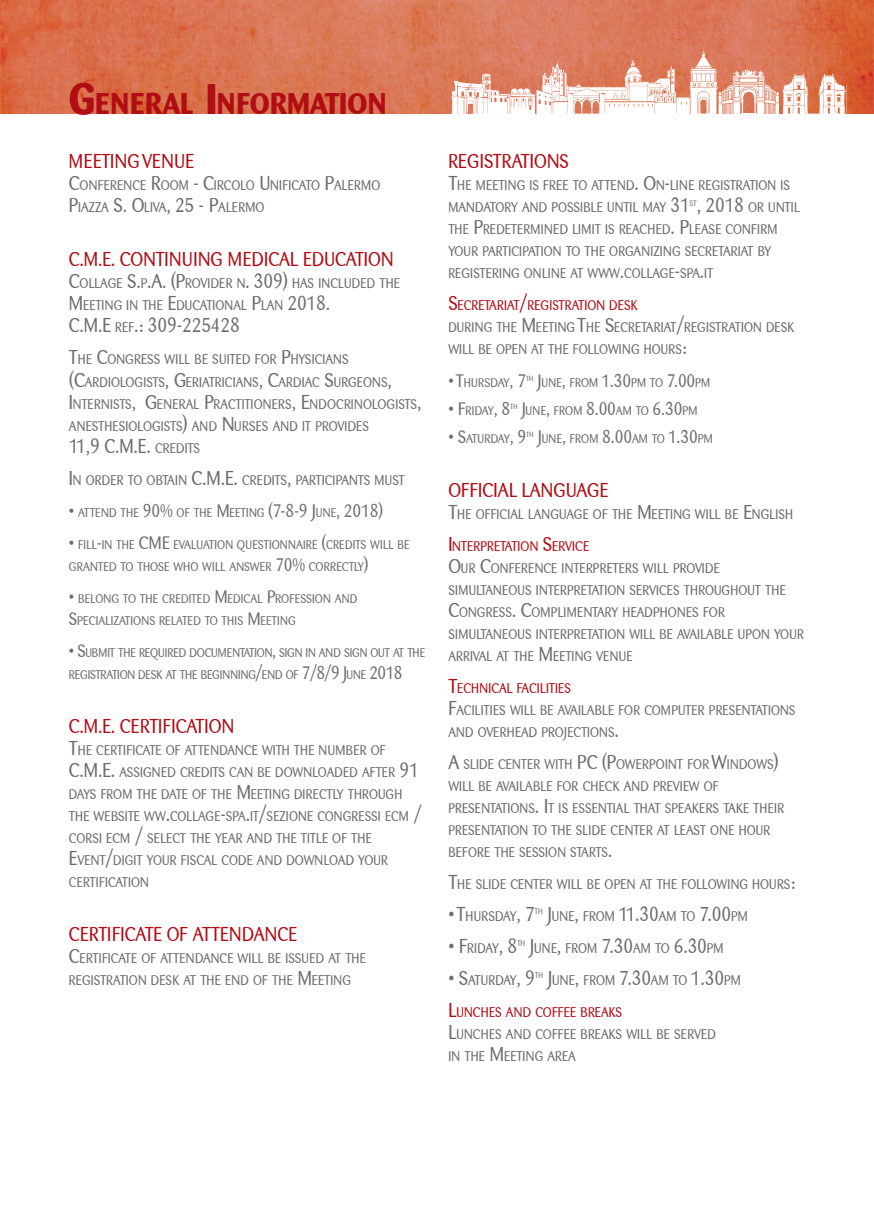
<style>
.page{position:relative;width:874px;height:1225px;background:#fff}
.page>*{position:absolute;margin:0;border:0;box-sizing:border-box;transform-origin:0 0}
.t1{font:700 29.8px "Barmeno";letter-spacing:.01em;color:#b00d15}
.t2{font:20px "Barmeno";letter-spacing:.01em;color:#b00d15;scale:.9 1}
.t3{font:20px "Barmeno";letter-spacing:-.01em;color:#6c6d70;scale:.9 1}
.t4{font:20px "Barmeno";letter-spacing:.03em;color:#b00d15;scale:.9 1}
.t5{font:14px/22px "Barmeno";letter-spacing:.01em;color:#6c6d70;scale:.9 1}
.t6{font:14px "Barmeno";letter-spacing:-.02em;color:#6c6d70;scale:.9 1}
.t7{font:12.6px/22px "Barmeno";letter-spacing:.01em;color:#6c6d70;scale:.9 1}
.t8{font:12.6px/22px "Barmeno";letter-spacing:-.015em;color:#6c6d70;scale:.89 1}
.t9{font:12.6px "Barmeno";letter-spacing:-.02em;color:#6c6d70;scale:.9 1}
.t10{font:8.2px "Barmeno";letter-spacing:-.01em;color:#6c6d70;scale:.9 1}
.t11{font:7.4px "Barmeno";color:#6c6d70;scale:.9 1}
.s1{font-size:42.6px}
.s2{font-size:20px}
.s3{font-size:14px}
.s4{font-size:18px}
.s5{font-size:20px;color:#b00d15}
.s6{color:#b00d15}
</style>
<div class="page">
<img style="left:0;top:0;width:873px;height:113px">
<svg style="left:450px;top:49px;width:396px;height:64px"></svg>
<h1 class="t1" style="left:69px;top:86px;width:319px"><span class="s1">G</span>ENERAL <span class="s1">I</span>NFORMATION</h1>
<h2 class="t4" style="left:69px;top:150px;width:140px">MEETING VENUE</h2>
<p class="t5" style="left:69px;top:175px;width:347px"><span class="s2">C</span>ONFERENCE <span class="s2">R</span>OOM <span class="s2">- C</span>IRCOLO <span class="s2">U</span>NIFICATO <span class="s2">P</span>ALERMO<br><span class="s2">P</span>IAZZA <span class="s2">S. O</span>LIVA<span class="s2">, 25 - P</span>ALERMO</p>
<h2 class="t2" style="left:69px;top:248px;width:362px">C.M.E. CONTINUING MEDICAL EDUCATION</h2>
<p class="t5" style="left:69px;top:273px;width:369px"><span class="s2">C</span>OLLAGE <span class="s2">S.</span>P<span class="s2">.A. (P</span>ROVIDER N<span class="s2">. 309)</span> HAS INCLUDED THE<br><span class="s2">M</span>EETING IN THE <span class="s2">E</span>DUCATIONAL <span class="s2">P</span>LAN <span class="s2">2018.</span></p>
<h2 class="t3" style="left:69px;top:314px;width:191px">C.M.E <span class="s3">REF</span>.: 309-225428</h2>
<p class="t5" style="left:69px;top:349px;width:393px"><span class="s2">T</span>HE <span class="s2">C</span>ONGRESS WILL BE SUITED FOR <span class="s2">P</span>HYSICIANS <span class="s2">(C</span>ARDIOLOGISTS<span class="s2">, G</span>ERIATRICIANS<span class="s2">, C</span>ARDIAC <span class="s2">S</span>URGEONS<span class="s2">, I</span>NTERNISTS<span class="s2">, G</span>ENERAL <span class="s2">P</span>RACTITIONERS<span class="s2">, E</span>NDOCRINOLOGISTS<span class="s2">, </span>ANESTHESIOLOGISTS<span class="s2">)</span> AND <span class="s2">N</span>URSES AND IT PROVIDES</p>
<h2 class="t3" style="left:69px;top:434px;width:147px">11,9 C.M.E. <span class="s3">CREDITS</span></h2>
<p class="t5" style="left:69px;top:469px;width:374px"><span class="s2">I</span>N ORDER TO OBTAIN <span class="s2">C.M.E.</span> CREDITS<span class="s2">,</span> PARTICIPANTS MUST</p>
<p class="t7" style="left:69px;top:501px;width:350px"><span class="s4">•</span> ATTEND THE <span class="s4">90%</span> OF THE <span class="s4">M</span>EETING <span class="s4">(7-8-9 J</span>UNE<span class="s4">, 2018)</span></p>
<p class="t7" style="left:69px;top:533px;width:380px"><span class="s4">•</span> FILL<span class="s4">-</span>IN THE <span class="s4">CME</span> EVALUATION QUESTIONNAIRE <span class="s4">(</span>CREDITS WILL BE<br>GRANTED TO THOSE WHO WILL ANSWER <span class="s4">70%</span> CORRECTLY<span class="s4">)</span></p>
<p class="t7" style="left:69px;top:587px;width:322px"><span class="s4">•</span> BELONG TO THE CREDITED <span class="s4">M</span>EDICAL <span class="s4">P</span>ROFESSION AND<br><span class="s4">S</span>PECIALIZATIONS RELATED TO THIS <span class="s4">M</span>EETING</p>
<p class="t8" style="left:69px;top:641px;width:401px"><span class="s4">• S</span>UBMIT THE REQUIRED DOCUMENTATION<span class="s4">,</span> SIGN IN AND SIGN OUT AT THE<br>REGISTRATION DESK AT THE BEGINNING<span class="s4">/</span>END OF <span class="s4">7/8/9 J</span>UNE <span class="s4">2018</span></p>
<h2 class="t2" style="left:69px;top:714px;width:185px">C.M.E. CERTIFICATION</h2>
<p class="t5" style="left:69px;top:739px;width:393px"><span class="s2">T</span>HE CERTIFICATE OF ATTENDANCE WITH THE NUMBER OF <span class="s2">C.M.E.</span> ASSIGNED CREDITS CAN BE DOWNLOADED AFTER <span class="s2">91<br></span>DAYS FROM THE DATE OF THE <span class="s2">M</span>EETING DIRECTLY THROUGH THE WEBSITE WW<span class="s2">.</span>COLLAGE<span class="s2">-</span>SPA<span class="s2">.</span>IT<span class="s2">/</span>SEZIONE CONGRESSI ECM <span class="s2">/ </span>CORSI ECM <span class="s2">/</span> SELECT THE YEAR AND THE TITLE OF THE <span class="s2">E</span>VENT<span class="s2">/</span>DIGIT YOUR FISCAL CODE AND DOWNLOAD YOUR CERTIFICATION</p>
<h2 class="t2" style="left:69px;top:922px;width:255px">CERTIFICATE OF ATTENDANCE</h2>
<p class="t5" style="left:69px;top:947px;width:331px"><span class="s2">C</span>ERTIFICATE OF ATTENDANCE WILL BE ISSUED AT THE<br>REGISTRATION DESK AT THE END OF THE <span class="s2">M</span>EETING</p>
<h2 class="t2" style="left:448px;top:150px;width:135px">REGISTRATIONS</h2>
<p class="t5" style="left:448px;top:175px;width:381px"><span class="s2">T</span>HE MEETING IS FREE TO ATTEND<span class="s2">. O</span>N<span class="s2">-</span>LINE REGISTRATION IS<br>MANDATORY AND POSSIBLE UNTIL MAY <span class="s2">31</span></p>
<p class="t5" style="left:448px;top:197px;width:392px;text-indent:248px"><span class="s2">, 2018</span> OR UNTIL THE <span class="s2">P</span>REDETERMINED LIMIT IS REACHED<span class="s2">. P</span>LEASE CONFIRM YOUR PARTICIPATION TO THE ORGANIZING SECRETARIAT BY REGISTERING ONLINE AT WWW<span class="s2">.</span>COLLAGE<span class="s2">-</span>SPA<span class="s2">.</span>IT</p>
<p class="t5" style="left:448px;top:295px;width:385px"><span class="s5">S</span><span class="s6">ECRETARIAT</span><span class="s5">/</span><span class="s6">REGISTRATION DESK<br></span>DURING THE <span class="s2">M</span>EETING <span class="s2">T</span>HE <span class="s2">S</span>ECRETARIAT<span class="s2">/</span>REGISTRATION DESK<br>WILL BE OPEN AT THE FOLLOWING HOURS<span class="s2">:</span></p>
<p class="t7" style="left:448px;top:371px;width:88px"><span class="s4">• T</span>HURSDAY<span class="s4">, 7</span></p>
<p class="t11" style="left:525px;top:374px;width:10px">TH</p>
<p class="t7" style="left:537px;top:371px;width:193px"><span class="s4">J</span>UNE<span class="s4">,</span> FROM <span class="s4">1.30</span>PM TO <span class="s4">7.00</span>PM</p>
<p class="t7" style="left:448px;top:399px;width:70px"><span class="s4">• F</span>RIDAY<span class="s4">, 8</span></p>
<p class="t11" style="left:510px;top:402px;width:10px">TH</p>
<p class="t7" style="left:521px;top:399px;width:196px"><span class="s4">J</span>UNE<span class="s4">,</span> FROM <span class="s4">8.00</span>AM TO <span class="s4">6.30</span>PM</p>
<p class="t9" style="left:448px;top:431px;width:88px"><span class="s4">• S</span>ATURDAY<span class="s4">, 9</span></p>
<p class="t11" style="left:526px;top:430px;width:10px">TH</p>
<p class="t7" style="left:538px;top:427px;width:195px"><span class="s4">J</span>UNE<span class="s4">,</span> FROM <span class="s4">8.00</span>AM TO <span class="s4">1.30</span>PM</p>
<h2 class="t2" style="left:448px;top:478px;width:179px">OFFICIAL LANGUAGE</h2>
<p class="t5" style="left:448px;top:503px;width:384px"><span class="s2">T</span>HE OFFICIAL LANGUAGE OF THE <span class="s2">M</span>EETING WILL BE <span class="s2">E</span>NGLISH</p>
<p class="t5" style="left:448px;top:535px;width:396px"><span class="s5">I</span><span class="s6">NTERPRETATION</span> <span class="s5">S</span><span class="s6">ERVICE<br></span><span class="s2">O</span>UR <span class="s2">C</span>ONFERENCE INTERPRETERS WILL PROVIDE SIMULTANEOUS INTERPRETATION SERVICES THROUGHOUT THE <span class="s2">C</span>ONGRESS<span class="s2">. C</span>OMPLIMENTARY HEADPHONES FOR SIMULTANEOUS INTERPRETATION WILL BE AVAILABLE UPON YOUR ARRIVAL AT THE <span class="s2">M</span>EETING VENUE</p>
<p class="t5" style="left:448px;top:677px;width:387px"><span class="s5">T</span><span class="s6">ECHNICAL FACILITIES<br></span><span class="s2">F</span>ACILITIES WILL BE AVAILABLE FOR COMPUTER PRESENTATIONS<br>AND OVERHEAD PROJECTIONS<span class="s2">.</span></p>
<p class="t5" style="left:448px;top:753px;width:374px"><span class="s2">A</span> SLIDE CENTER WITH <span class="s2">PC (P</span>OWERPOINT FOR <span class="s2">W</span>INDOWS<span class="s2">)<br></span>WILL BE AVAILABLE FOR CHECK AND PREVIEW OF PRESENTATIONS<span class="s2">. I</span>T IS ESSENTIAL THAT SPEAKERS TAKE THEIR PRESENTATION TO THE SLIDE CENTER AT LEAST ONE HOUR BEFORE THE SESSION STARTS<span class="s2">.</span></p>
<p class="t5" style="left:448px;top:873px;width:387px"><span class="s2">T</span>HE SLIDE CENTER WILL BE OPEN AT THE FOLLOWING HOURS<span class="s2">:</span></p>
<p class="t5" style="left:448px;top:905px;width:97px"><span class="s2">• T</span>HURSDAY<span class="s2">, 7</span></p>
<p class="t10" style="left:534px;top:906px;width:11px">TH</p>
<p class="t5" style="left:547px;top:905px;width:223px"><span class="s2">J</span>UNE<span class="s2">,</span> FROM <span class="s2">11.30</span>AM TO <span class="s2">7.00</span>PM</p>
<p class="t5" style="left:448px;top:937px;width:78px"><span class="s2">• F</span>RIDAY<span class="s2">, 8</span></p>
<p class="t10" style="left:516px;top:938px;width:11px">TH</p>
<p class="t5" style="left:530px;top:937px;width:216px"><span class="s2">J</span>UNE<span class="s2">,</span> FROM <span class="s2">7.30</span>AM TO <span class="s2">6.30</span>PM</p>
<p class="t6" style="left:448px;top:971px;width:98px"><span class="s2">• S</span>ATURDAY<span class="s2">, 9</span></p>
<p class="t10" style="left:534px;top:970px;width:11px">TH</p>
<p class="t5" style="left:548px;top:969px;width:215px"><span class="s2">J</span>UNE<span class="s2">,</span> FROM <span class="s2">7.30</span>AM TO <span class="s2">1.30</span>PM</p>
<p class="t5" style="left:448px;top:1001px;width:298px"><span class="s5">L</span><span class="s6">UNCHES AND COFFEE BREAKS<br></span><span class="s2">L</span>UNCHES AND COFFEE BREAKS WILL BE SERVED<br>IN THE <span class="s2">M</span>EETING AREA</p>
<p class="t10" style="left:689px;top:198px;width:10px">ST</p>
</div>
